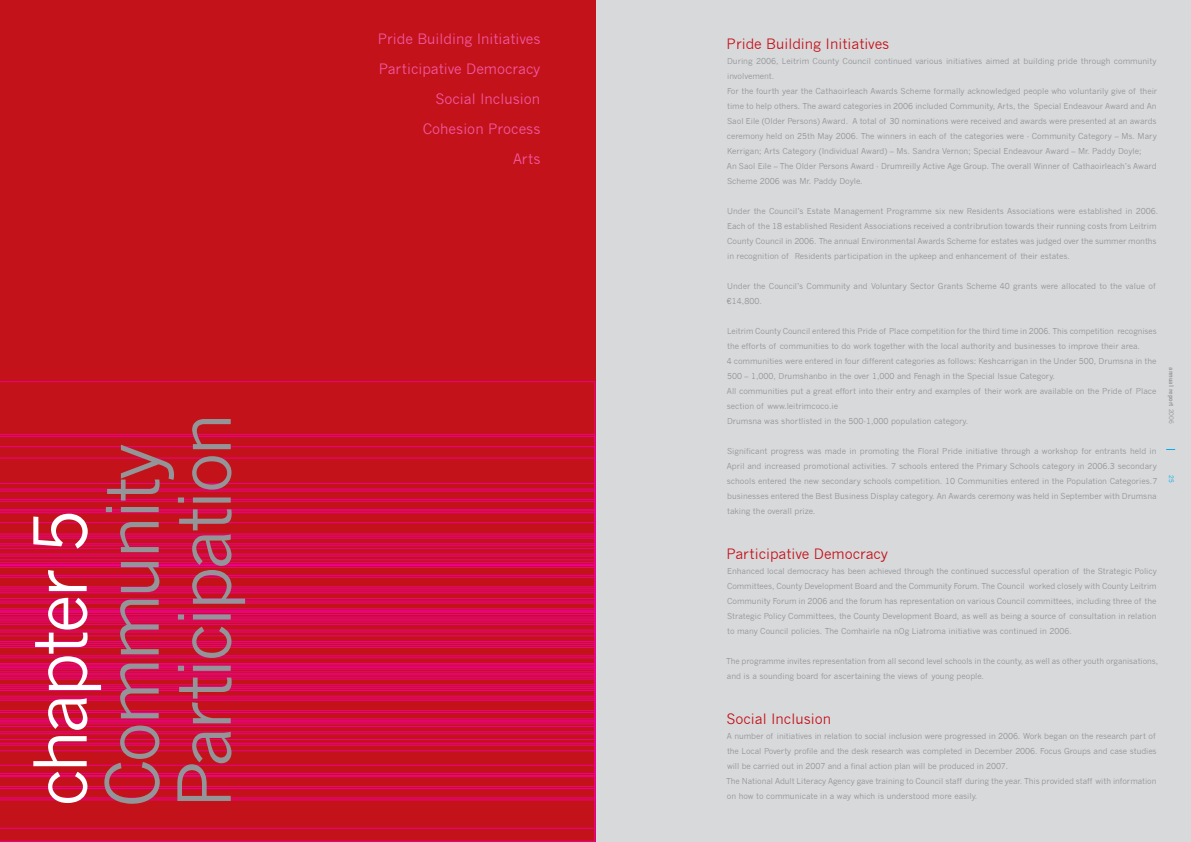
<style>
.page{position:relative;width:1191px;height:842px;background:#fff}
.page>*{position:absolute;margin:0;border:0;box-sizing:border-box;transform-origin:0 0}
.t1{font:72px/72px "News Gothic";letter-spacing:-.05em;color:#939598}
.t2{font:72px "News Gothic";letter-spacing:-.05em;color:#fff}
.t3{font:14px/30px "News Gothic";color:#ef59a1;text-align:right}
.t4{font:14px "News Gothic";color:#c4121a}
.t5{font:8px/15px "News Gothic";color:#939598}
.t6{font:700 6px "News Gothic";color:#939598}
.t7{font:6px "News Gothic";color:#00aeef}
.s1{font-weight:400}
</style>
<div class="page">
<div style="left:595px;top:0;width:596px;height:842px;background:#d8d9db"></div>
<div style="left:0;top:0;width:595px;height:842px;background:#c4121a"></div>
<svg style="left:0;top:381px;width:595px;height:53px"></svg>
<svg style="left:0;top:434px;width:595px;height:55px"></svg>
<svg style="left:0;top:489px;width:595px;height:65px"></svg>
<svg style="left:0;top:554px;width:595px;height:11px"></svg>
<svg style="left:0;top:565px;width:595px;height:33px"></svg>
<svg style="left:0;top:598px;width:595px;height:65px"></svg>
<svg style="left:0;top:663px;width:595px;height:12px;background:#db085b"></svg>
<svg style="left:0;top:675px;width:595px;height:51px"></svg>
<svg style="left:0;top:726px;width:595px;height:24px"></svg>
<svg style="left:0;top:750px;width:595px;height:92px"></svg>
<h1 class="t1" style="left:97px;top:809px;width:397px;rotate:-90deg">Community<br>Participation</h1>
<h1 class="t2" style="left:19px;top:807px;width:300px;rotate:-90deg">chapter 5</h1>
<h2 class="t3" style="left:378px;top:24px;width:164px">Pride Building Initiatives<br>Participative Democracy<br>Social Inclusion<br>Cohesion Process<br>Arts</h2>
<h2 class="t4" style="left:726px;top:36px;width:164px">Pride Building Initiatives</h2>
<p class="t5" style="left:727px;top:54px;width:432px">During 2006, Leitrim County Council continued various initiatives aimed at building pride through community involvement.<br>For the fourth year the Cathaoirleach Awards Scheme formally acknowledged people who voluntarily give of their time to help others. The award categories in 2006 included Community, Arts, the Special Endeavour Award and An Saol Eile (Older Persons) Award. A total of 30 nominations were received and awards were presented at an awards ceremony held on 25th May 2006. The winners in each of the categories were - Community Category – Ms. Mary Kerrigan; Arts Category (Individual Award) – Ms. Sandra Vernon; Special Endeavour Award – Mr. Paddy Doyle;<br>An Saol Eile – The Older Persons Award - Drumreilly Active Age Group. The overall Winner of Cathaoirleach’s Award Scheme 2006 was Mr. Paddy Doyle.</p>
<p class="t5" style="left:727px;top:204px;width:433px">Under the Council’s Estate Management Programme six new Residents Associations were established in 2006.<br>Each of the 18 established Resident Associations received a contribrution towards their running costs from Leitrim County Council in 2006. The annual Environmental Awards Scheme for estates was judged over the summer months in recognition of Residents participation in the upkeep and enhancement of their estates.</p>
<p class="t5" style="left:727px;top:279px;width:430px">Under the Council’s Community and Voluntary Sector Grants Scheme 40 grants were allocated to the value of €14,800.</p>
<p class="t5" style="left:726px;top:324px;width:431px">Leitrim County Council entered this Pride of Place competition for the third time in 2006. This competition recognises the efforts of communities to do work together with the local authority and businesses to improve their area.<br>4 communities were entered in four different categories as follows: Keshcarrigan in the Under 500, Drumsna in the 500 – 1,000, Drumshanbo in the over 1,000 and Fenagh in the Special Issue Category.<br>All communities put a great effort into their entry and examples of their work are available on the Pride of Place section of www.leitrimcoco.ie<br>Drumsna was shortlisted in the 500-1,000 population category.</p>
<p class="t5" style="left:727px;top:444px;width:432px;text-align:justify">Significant progress was made in promoting the Floral Pride initiative through a workshop for entrants held in April and increased promotional activities. 7 schools entered the Primary Schools category in 2006.3 secondary schools entered the new secondary schools competition. 10 Communities entered in the Population Categories.7 businesses entered the Best Business Display category. An Awards ceremony was held in September with Drumsna taking the overall prize.</p>
<h2 class="t4" style="left:726px;top:546px;width:163px">Participative Democracy</h2>
<p class="t5" style="left:727px;top:564px;width:431px;text-align:justify">Enhanced local democracy has been achieved through the continued successful operation of the Strategic Policy Committees, County Development Board and the Community Forum. The Council worked closely with County Leitrim Community Forum in 2006 and the forum has representation on various Council committees, including three of the Strategic Policy Committees, the County Development Board, as well as being a source of consultation in relation to many Council policies. The Comhairle na nOg Liatroma initiative was continued in 2006.</p>
<p class="t5" style="left:726px;top:654px;width:433px">The programme invites representation from all second level schools in the county, as well as other youth organisations, and is a sounding board for ascertaining the views of young people.</p>
<h2 class="t4" style="left:726px;top:711px;width:106px">Social Inclusion</h2>
<p class="t5" style="left:726px;top:729px;width:432px">A number of initiatives in relation to social inclusion were progressed in 2006. Work began on the research part of the Local Poverty profile and the desk research was completed in December 2006. Focus Groups and case studies will be carried out in 2007 and a final action plan will be produced in 2007.<br>The National Adult Literacy Agency gave training to Council staff during the year. This provided staff with information</p>
<p class="t5" style="left:727px;top:789px;width:252px">on how to communicate in a way which is understood more easily.</p>
<p class="t6" style="left:1175px;top:367px;width:58px;rotate:90deg">annual report <span class="s1">2006</span></p>
<p class="t7" style="left:1174px;top:475px;width:9px;rotate:90deg">25</p>
</div>
